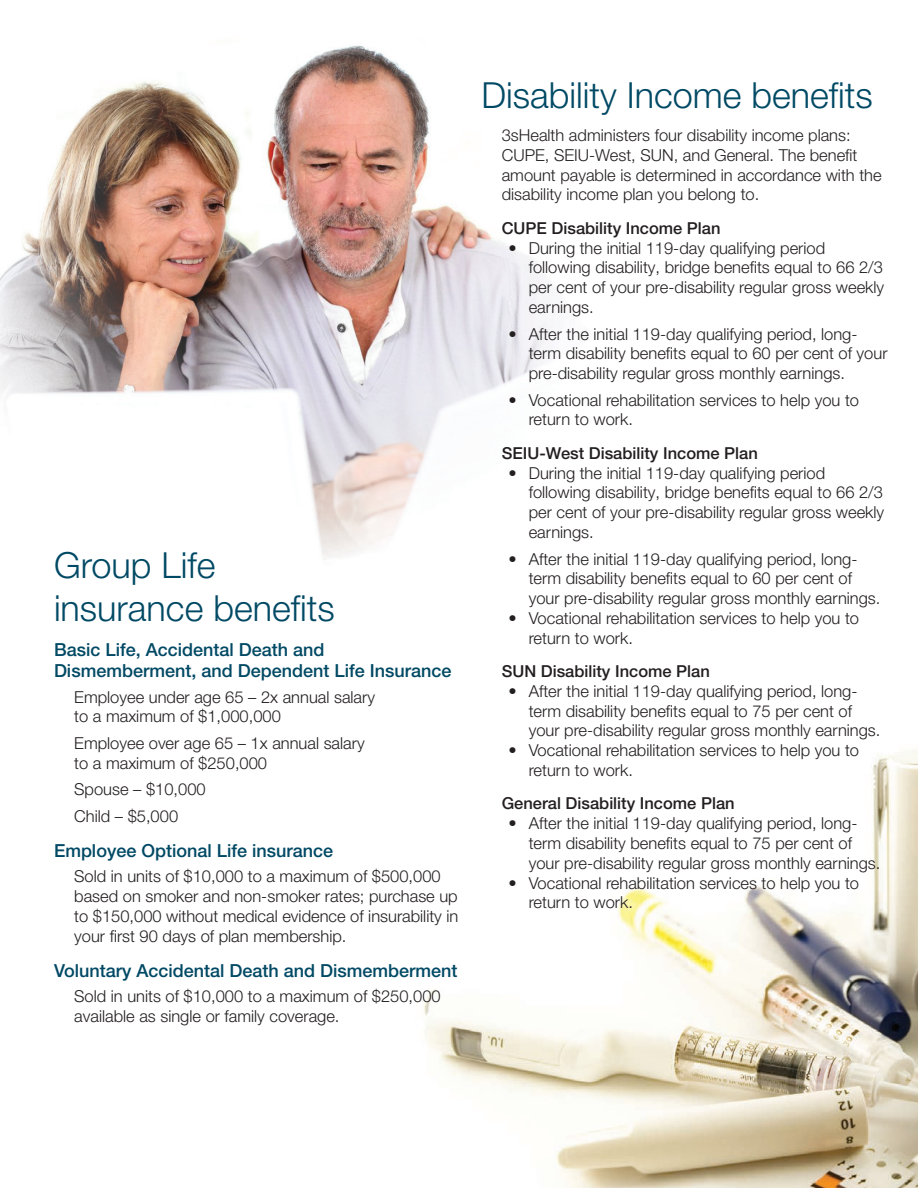
<style>
.page{position:relative;width:918px;height:1188px;background:#fff}
.page>*{position:absolute;margin:0;border:0;box-sizing:border-box;transform-origin:0 0}
.t1{font:300 36px "Helvetica Neue LT Pro";color:#004964}
.t2{font:500 18px/21.6px "Helvetica Neue LT Pro";color:#004964}
.t3{font:300 16.5px/19.8px "Helvetica Neue LT Pro";color:#231f20}
.t4{font:500 16.5px "Helvetica Neue LT Pro";color:#231f20}
</style>
<div class="page">
<img style="left:424px;top:750px;width:494px;height:438px">
<img style="left:0;top:45px;width:588px;height:515px">
<p class="t1" style="left:54px;top:543px;width:163px">Group Life</p>
<p class="t1" style="left:54px;top:586px;width:282px">insurance benefits</p>
<p class="t2" style="left:54px;top:638px;width:399px">Basic Life, Accidental Death and<br>Dismemberment, and Dependent Life Insurance</p>
<p class="t3" style="left:74px;top:687px;width:302px">Employee under age 65 – 2x annual salary to a maximum of $1,000,000</p>
<p class="t3" style="left:74px;top:733px;width:292px">Employee over age 65 – 1x annual salary to a maximum of $250,000</p>
<p class="t3" style="left:74px;top:779px;width:133px">Spouse – $10,000</p>
<p class="t3" style="left:74px;top:806px;width:105px">Child – $5,000</p>
<p class="t2" style="left:54px;top:840px;width:281px">Employee Optional Life insurance</p>
<p class="t3" style="left:74px;top:866px;width:386px">Sold in units of $10,000 to a maximum of $500,000 based on smoker and non-smoker rates; purchase up to $150,000 without medical evidence of insurability in your first 90 days of plan membership.</p>
<p class="t2" style="left:54px;top:959px;width:405px">Voluntary Accidental Death and Dismemberment</p>
<p class="t3" style="left:74px;top:986px;width:368px">Sold in units of $10,000 to a maximum of $250,000 available as single or family coverage.</p>
<p class="t1" style="left:482px;top:73px;width:393px">Disability Income benefits</p>
<p class="t3" style="left:502px;top:125px;width:381px">3sHealth administers four disability income plans:<br>CUPE, SEIU-West, SUN, and General. The benefit amount payable is determined in accordance with the disability income plan you belong to.</p>
<p class="t4" style="left:502px;top:218px;width:220px">CUPE Disability Income Plan</p>
<p class="t3" style="left:529px;top:237px;width:357px;text-indent:-20px">• During the initial 119-day qualifying period following disability, bridge benefits equal to 66 2/3 per cent of your pre-disability regular gross weekly earnings.</p>
<p class="t3" style="left:508px;top:323px;width:351px">• After the initial 119-day qualifying period, long-</p>
<p class="t3" style="left:529px;top:343px;width:360px">term disability benefits equal to 60 per cent of your</p>
<p class="t3" style="left:529px;top:363px;width:318px">pre-disability regular gross monthly earnings.</p>
<p class="t3" style="left:529px;top:390px;width:332px;text-indent:-20px">• Vocational rehabilitation services to help you to return to work.</p>
<p class="t4" style="left:502px;top:443px;width:258px">SEIU-West Disability Income Plan</p>
<p class="t3" style="left:529px;top:462px;width:357px;text-indent:-20px">• During the initial 119-day qualifying period following disability, bridge benefits equal to 66 2/3 per cent of your pre-disability regular gross weekly earnings.</p>
<p class="t3" style="left:508px;top:548px;width:351px">• After the initial 119-day qualifying period, long-</p>
<p class="t3" style="left:529px;top:568px;width:353px">term disability benefits equal to 60 per cent of your pre-disability regular gross monthly earnings.</p>
<p class="t3" style="left:529px;top:608px;width:332px;text-indent:-20px">• Vocational rehabilitation services to help you to return to work.</p>
<p class="t4" style="left:502px;top:661px;width:210px">SUN Disability Income Plan</p>
<p class="t3" style="left:508px;top:681px;width:351px">• After the initial 119-day qualifying period, long-</p>
<p class="t3" style="left:529px;top:701px;width:353px">term disability benefits equal to 75 per cent of your pre-disability regular gross monthly earnings.</p>
<p class="t3" style="left:529px;top:740px;width:332px;text-indent:-20px">• Vocational rehabilitation services to help you to return to work.</p>
<p class="t4" style="left:502px;top:794px;width:234px">General Disability Income Plan</p>
<p class="t3" style="left:508px;top:813px;width:351px">• After the initial 119-day qualifying period, long-</p>
<p class="t3" style="left:529px;top:833px;width:353px">term disability benefits equal to 75 per cent of your pre-disability regular gross monthly earnings.</p>
<p class="t3" style="left:529px;top:872px;width:332px;text-indent:-20px">• Vocational rehabilitation services to help you to return to work.</p>
</div>
